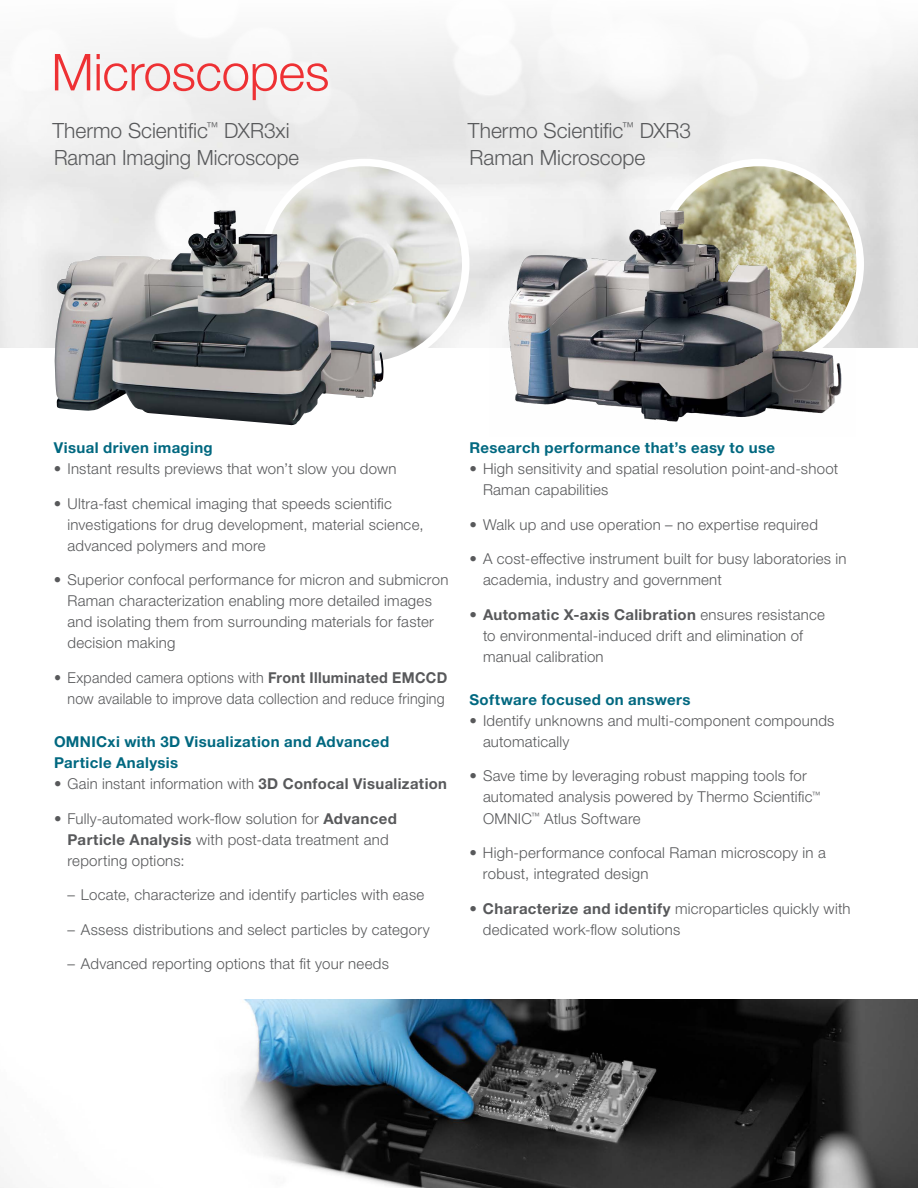
<style>
.page{position:relative;width:918px;height:1188px;background:#fff}
.page>*{position:absolute;margin:0;border:0;box-sizing:border-box;transform-origin:0 0}
.t1{font:300 51px "Helvetica Neue LTW1 G";letter-spacing:-.01em;color:#ee3134}
.t2{font:300 21px/27px "Helvetica Neue LTW1 G";color:#58595b}
.t3{font:300 15px/21px "Helvetica Neue LTW1 G";letter-spacing:.015em;color:#58595b}
.t4{font:700 15px/21px "Helvetica Neue LTW1 G";letter-spacing:.025em;color:#006880}
.t5{font:300 15px/21px "Helvetica Neue LTW1 G";letter-spacing:.015em;color:#58595b;text-align:right;scale:.95 1}
.s1{font-weight:700}
</style>
<div class="page">
<svg style="left:0;top:35px;width:918px;height:289px;fill:#efefef"></svg>
<img style="left:0;top:999px;width:918px;height:189px">
<img style="left:263px;top:163px;width:203px;height:202px;border-radius:101px">
<div style="left:260px;top:159px;width:210px;height:210px;border:8px solid #fff;border-radius:50%"></div>
<img style="left:658px;top:163px;width:202px;height:202px;border-radius:101px">
<div style="left:654px;top:159px;width:210px;height:210px;border:8px solid #fff;border-radius:50%"></div>
<img style="left:54px;top:210px;width:330px;height:215px">
<img style="left:490px;top:199px;width:366px;height:223px">
<h1 class="t1" style="left:51px;top:41px;width:280px">Microscopes</h1>
<h2 class="t2" style="left:52px;top:117px;width:248px">Thermo Scientific<sup>™</sup> DXR3xi<br>Raman Imaging Microscope</h2>
<h2 class="t2" style="left:468px;top:117px;width:225px">Thermo Scientific<sup>™</sup> DXR3<br>Raman Microscope</h2>
<p class="t4" style="left:54px;top:437px;width:160px">Visual driven imaging</p>
<p class="t3" style="left:54px;top:458px;width:344px">• Instant results previews that won’t slow you down</p>
<p class="t3" style="left:67px;top:493px;width:358px;text-indent:-14px">• Ultra-fast chemical imaging that speeds scientific investigations for drug development, material science, advanced polymers and more</p>
<p class="t3" style="left:67px;top:569px;width:382px;text-indent:-14px">• Superior confocal performance for micron and submicron Raman characterization enabling more detailed images and isolating them from surrounding materials for faster decision making</p>
<p class="t5" style="left:54px;top:667px;width:415px">• Expanded camera options with <span class="s1">Front Illuminated EMCCD </span>now available to improve data collection and reduce fringing</p>
<p class="t4" style="left:54px;top:731px;width:337px">OMNICxi with 3D Visualization and Advanced<br>Particle Analysis</p>
<p class="t3" style="left:54px;top:773px;width:395px">• Gain instant information with <span class="s1">3D Confocal Visualization</span></p>
<p class="t3" style="left:67px;top:808px;width:331px;text-indent:-13px">• Fully-automated work-flow solution for <span class="s1">Advanced<br>Particle Analysis</span> with post-data treatment and reporting options:</p>
<p class="t3" style="left:67px;top:884px;width:358px">– Locate, characterize and identify particles with ease</p>
<p class="t3" style="left:67px;top:919px;width:364px">– Assess distributions and select particles by category</p>
<p class="t3" style="left:67px;top:953px;width:323px">– Advanced reporting options that fit your needs</p>
<p class="t4" style="left:470px;top:437px;width:307px">Research performance that’s easy to use</p>
<p class="t3" style="left:483px;top:458px;width:357px;text-indent:-14px">• High sensitivity and spatial resolution point-and-shoot<br>Raman capabilities</p>
<p class="t3" style="left:470px;top:514px;width:350px">• Walk up and use operation – no expertise required</p>
<p class="t3" style="left:483px;top:548px;width:365px;text-indent:-14px">• A cost-effective instrument built for busy laboratories in academia, industry and government</p>
<p class="t3" style="left:483px;top:604px;width:343px;text-indent:-14px"><span class="s1">• Automatic X-axis Calibration</span> ensures resistance to environmental-induced drift and elimination of manual calibration</p>
<p class="t4" style="left:470px;top:689px;width:223px">Software focused on answers</p>
<p class="t3" style="left:483px;top:710px;width:353px;text-indent:-14px">• Identify unknowns and multi-component compounds automatically</p>
<p class="t3" style="left:483px;top:766px;width:339px;text-indent:-14px">• Save time by leveraging robust mapping tools for automated analysis powered by Thermo Scientific<sup>™<br></sup>OMNIC<sup>™</sup> Atlus Software</p>
<p class="t3" style="left:483px;top:842px;width:344px;text-indent:-14px">• High-performance confocal Raman microscopy in a robust, integrated design</p>
<p class="t3" style="left:483px;top:898px;width:369px;text-indent:-14px"><span class="s1">• Characterize and identify</span> microparticles quickly with dedicated work-flow solutions</p>
</div>
